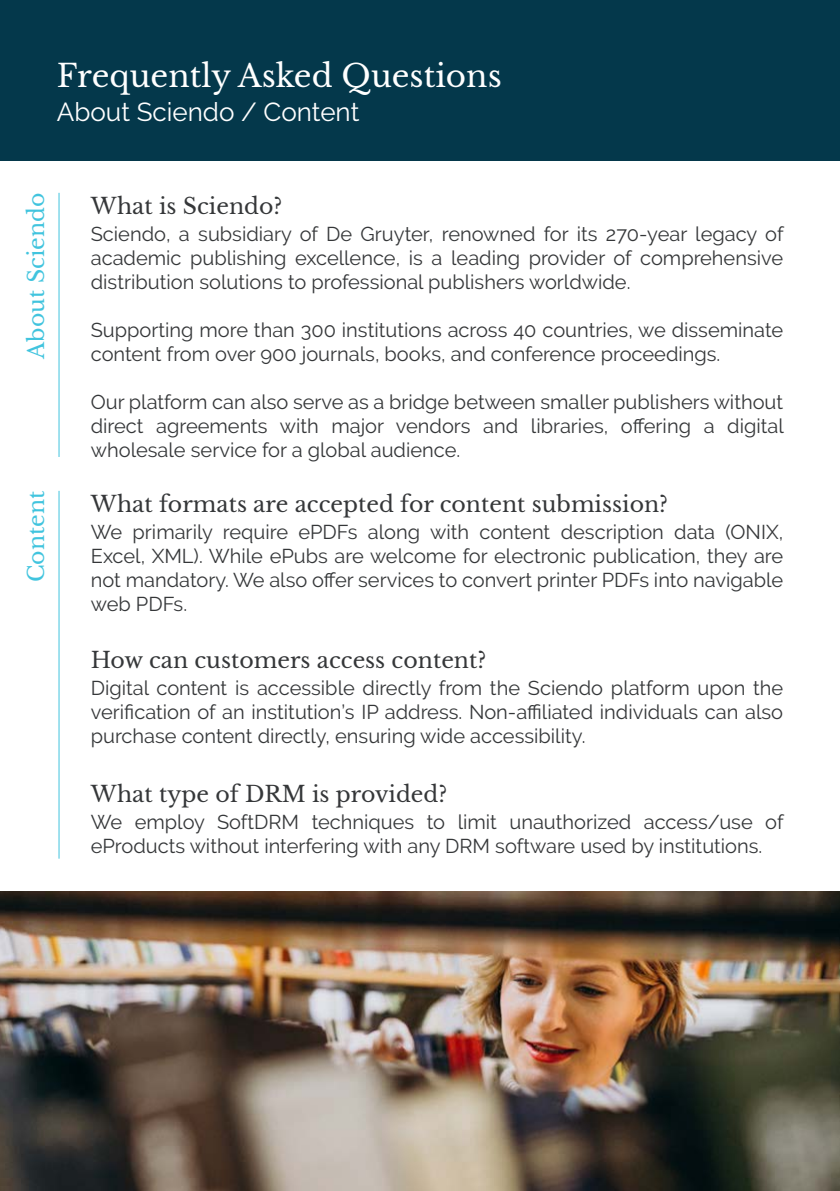
<style>
.page{position:relative;width:840px;height:1191px;background:#fff}
.page>*{position:absolute;margin:0;border:0;box-sizing:border-box;transform-origin:0 0}
.t1{font:31px "Libre Baskerville";color:#fff}
.t2{font:26px "Raleway";color:#fff}
.t3{font:22px "Libre Baskerville";color:#353739}
.t4{font:22px "Libre Baskerville";color:#41c4de}
.t5{font:20px/24px "Raleway";color:#353739;text-align:justify}
</style>
<div class="page">
<div style="left:0;top:0;width:839px;height:160px;background:#04384b"></div>
<img style="left:0;top:891px;width:839px;height:300px">
<hr style="left:58px;top:193px;width:1px;height:264px;background:#41c4de">
<hr style="left:58px;top:491px;width:1px;height:367px;background:#41c4de">
<h1 class="t1" style="left:57px;top:57px;width:446px">Frequently Asked Questions</h1>
<h2 class="t2" style="left:57px;top:97px;width:304px">About Sciendo / Content</h2>
<p class="t4" style="left:23px;top:358px;width:167px;rotate:-90deg">About Sciendo</p>
<p class="t4" style="left:23px;top:582px;width:93px;rotate:-90deg">Content</p>
<p class="t3" style="left:91px;top:193px;width:193px">What is Sciendo?</p>
<p class="t5" style="left:91px;top:222px;width:694px">Sciendo, a subsidiary of De Gruyter, renowned for its 270-year legacy of academic publishing excellence, is a leading provider of comprehensive distribution solutions to professional publishers worldwide.</p>
<p class="t5" style="left:91px;top:318px;width:693px">Supporting more than 300 institutions across 40 countries, we disseminate content from over 900 journals, books, and conference proceedings.</p>
<p class="t5" style="left:91px;top:390px;width:694px">Our platform can also serve as a bridge between smaller publishers without direct agreements with major vendors and libraries, offering a digital wholesale service for a global audience.</p>
<p class="t3" style="left:91px;top:491px;width:578px">What formats are accepted for content submission?</p>
<p class="t5" style="left:91px;top:520px;width:693px">We primarily require ePDFs along with content description data (ONIX, Excel, XML). While ePubs are welcome for electronic publication, they are not mandatory. We also offer services to convert printer PDFs into navigable web PDFs.</p>
<p class="t3" style="left:91px;top:646px;width:397px">How can customers access content?</p>
<p class="t5" style="left:91px;top:675px;width:693px">Digital content is accessible directly from the Sciendo platform upon the verification of an institution’s IP address. Non-affiliated individuals can also purchase content directly, ensuring wide accessibility.</p>
<p class="t3" style="left:91px;top:780px;width:357px">What type of DRM is provided?</p>
<p class="t5" style="left:91px;top:809px;width:694px">We employ SoftDRM techniques to limit unauthorized access/use of eProducts without interfering with any DRM software used by institutions.</p>
</div>
